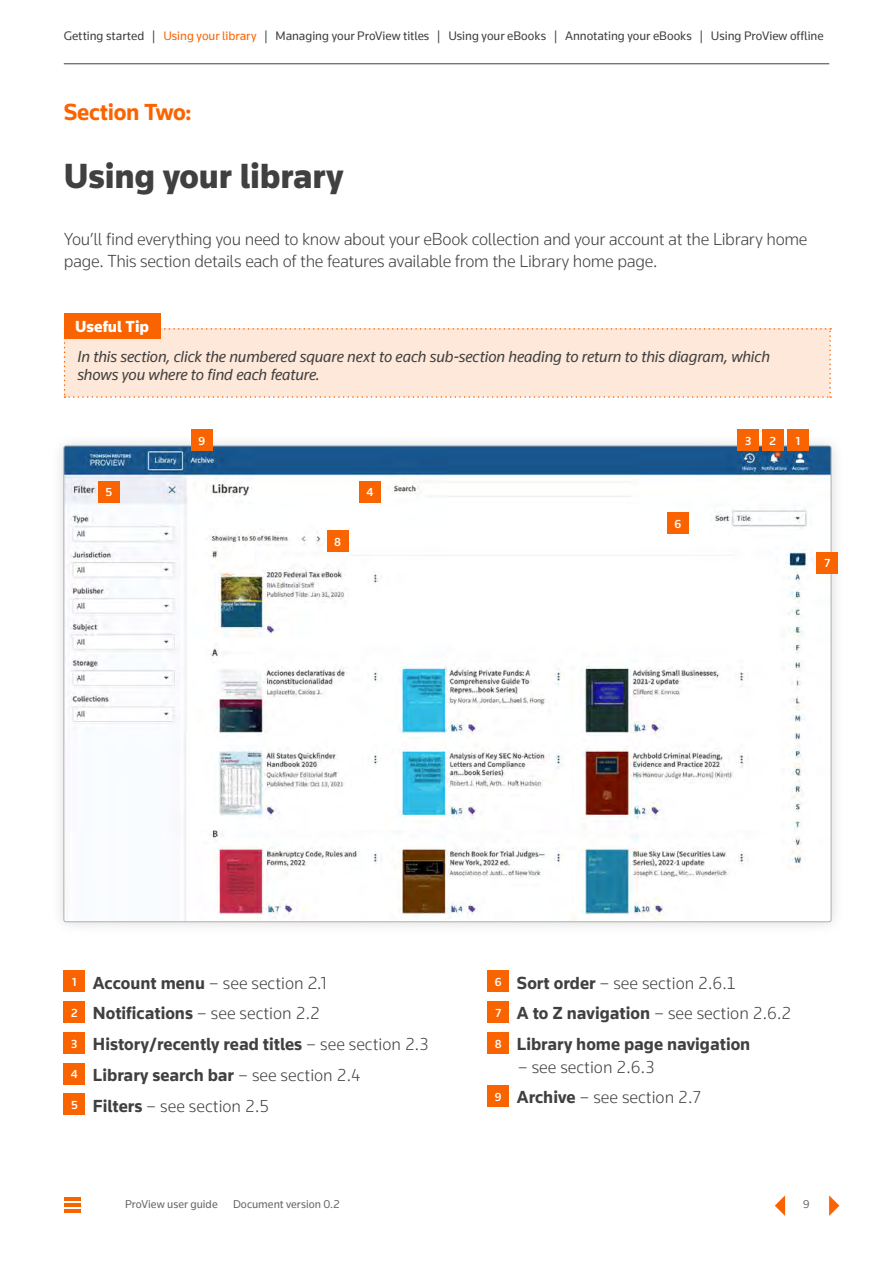
<style>
.page{position:relative;width:893px;height:1263px;background:#fff}
.page>*{position:absolute;margin:0;border:0;box-sizing:border-box;transform-origin:0 0}
.t1{font:900 36px "Knowledge 2017";letter-spacing:-.005em;color:#404040}
.t2{font:700 24px "Knowledge 2017";letter-spacing:-.015em;color:#fa6400}
.t3{font:300 18px/22.5px "Knowledge 2017";letter-spacing:-.015em;color:#404040}
.t4{font:300 18px/30.8px "Knowledge 2017 TF";color:#404040}
.t5{font:700 18px/30.8px "Knowledge 2017";color:#404040}
.t6{font:italic 16.5px/18px "Knowledge 2017";letter-spacing:-.015em;color:#404040}
.t7{font:900 16.5px "Knowledge 2017";color:#fff}
.t8{font:12.75px "Knowledge 2017";letter-spacing:-.005em;color:#404040}
.t9{font:500 12px "Knowledge 2017";color:#fff}
.t10{font:11.7px "Knowledge 2017";letter-spacing:.005em;color:#666}
.s1{color:#fa6400}
.s2{font-weight:500;font-size:12px;color:#fff}
.s3{font-weight:700}
.s4{font-family:"Knowledge 2017";font-weight:500;font-size:12px;color:#fff}
.s5{font-family:"Knowledge 2017";font-weight:700}
.s6{font-family:"Knowledge 2017 TF";font-weight:300}
</style>
<div class="page">
<hr style="left:64px;top:63px;width:765px;height:1px;background:#404040">
<svg style="left:829px;top:1195px;width:10px;height:21px"></svg>
<svg style="left:775px;top:1195px;width:10px;height:21px"></svg>
<hr style="left:64px;top:1197px;width:17px;height:3px;background:#fa6400">
<hr style="left:64px;top:1203px;width:17px;height:4px;background:#fa6400">
<hr style="left:64px;top:1209px;width:17px;height:4px;background:#fa6400">
<div style="left:50px;top:432px;width:795px;height:504px;background:#000;opacity:.15"></div>
<img style="left:64px;top:446px;width:767px;height:476px">
<div style="left:64px;top:971px;width:21px;height:21px;background:#fa6400"></div>
<div style="left:64px;top:1001px;width:21px;height:22px;background:#fa6400"></div>
<div style="left:64px;top:1032px;width:21px;height:21px;background:#fa6400"></div>
<div style="left:64px;top:1063px;width:21px;height:21px;background:#fa6400"></div>
<div style="left:64px;top:1094px;width:21px;height:21px;background:#fa6400"></div>
<div style="left:488px;top:971px;width:21px;height:21px;background:#fa6400"></div>
<div style="left:488px;top:1001px;width:21px;height:22px;background:#fa6400"></div>
<div style="left:488px;top:1032px;width:21px;height:21px;background:#fa6400"></div>
<div style="left:488px;top:1085px;width:21px;height:22px;background:#fa6400"></div>
<div style="left:787px;top:430px;width:22px;height:21px;background:#fa6400"></div>
<div style="left:762px;top:430px;width:21px;height:21px;background:#fa6400"></div>
<div style="left:738px;top:430px;width:21px;height:21px;background:#fa6400"></div>
<div style="left:817px;top:552px;width:21px;height:21px;background:#fa6400"></div>
<div style="left:667px;top:512px;width:21px;height:22px;background:#fa6400"></div>
<div style="left:359px;top:481px;width:21px;height:21px;background:#fa6400"></div>
<div style="left:327px;top:531px;width:21px;height:21px;background:#fa6400"></div>
<div style="left:191px;top:430px;width:22px;height:21px;background:#fa6400"></div>
<div style="left:98px;top:481px;width:21px;height:21px;background:#fa6400"></div>
<div style="left:64px;top:328px;width:767px;height:70px;background:#fee8d9"></div>
<div style="left:64px;top:313px;width:96px;height:26px;background:#fa6400"></div>
<p class="t8" style="left:64px;top:28px;width:761px">Getting started | <span class="s1">Using your library</span> | Managing your ProView titles | Using your eBooks | Annotating your eBooks | Using ProView offline</p>
<h2 class="t2" style="left:64px;top:97px;width:130px">Section Two:</h2>
<h1 class="t1" style="left:64px;top:154px;width:281px">Using your library</h1>
<p class="t3" style="left:64px;top:227px;width:745px">You’ll find everything you need to know about your eBook collection and your account at the Library home page. This section details each of the features available from the Library home page.</p>
<p class="t7" style="left:75px;top:316px;width:75px">Useful Tip</p>
<p class="t6" style="left:77px;top:347px;width:694px">In this section, click the numbered square next to each sub-section heading to return to this diagram, which shows you where to find each feature.</p>
<p class="t9" style="left:105px;top:485px;width:8px">5</p>
<p class="t9" style="left:199px;top:433px;width:8px">9</p>
<p class="t9" style="left:334px;top:535px;width:8px">8</p>
<p class="t9" style="left:366px;top:485px;width:8px">4</p>
<p class="t9" style="left:674px;top:516px;width:8px">6</p>
<p class="t9" style="left:745px;top:433px;width:8px">3</p>
<p class="t9" style="left:769px;top:433px;width:8px">2</p>
<p class="t9" style="left:796px;top:433px;width:6px">1</p>
<p class="t9" style="left:824px;top:556px;width:7px">7</p>
<p class="t3" style="left:72px;top:971px;width:256px"><span class="s2">1</span> <span class="s3">Account menu</span> – see section 2.1</p>
<p class="t4" style="left:71px;top:998px;width:250px"><span class="s4">2</span> <span class="s5">Notifications</span> – see section 2.2</p>
<p class="t5" style="left:71px;top:1028px;width:360px"><span class="s2">3</span> History/recently read titles <span class="s6">– see section 2.3<br></span><span class="s2">4</span> Library search bar <span class="s6">– see section 2.4</span></p>
<p class="t4" style="left:71px;top:1090px;width:200px"><span class="s4">5</span> <span class="s5">Filters</span> – see section 2.5</p>
<p class="t4" style="left:495px;top:967px;width:298px"><span class="s4">6</span> <span class="s5">Sort order</span> – see section 2.6.1<br><span class="s4">7</span> <span class="s5">A to Z navigation</span> – see section 2.6.2</p>
<p class="t5" style="left:495px;top:1028px;width:257px"><span class="s2">8</span> Library home page navigation</p>
<p class="t4" style="left:495px;top:1051px;width:209px;text-indent:23px">– see section 2.6.3<br><span class="s4">9</span> <span class="s5">Archive</span> – see section 2.7</p>
<p class="t10" style="left:125px;top:1197px;width:94px">ProView user guide</p>
<p class="t10" style="left:233px;top:1197px;width:108px">Document version 0.2</p>
<p class="t10" style="left:803px;top:1197px;width:8px">9</p>
</div>
